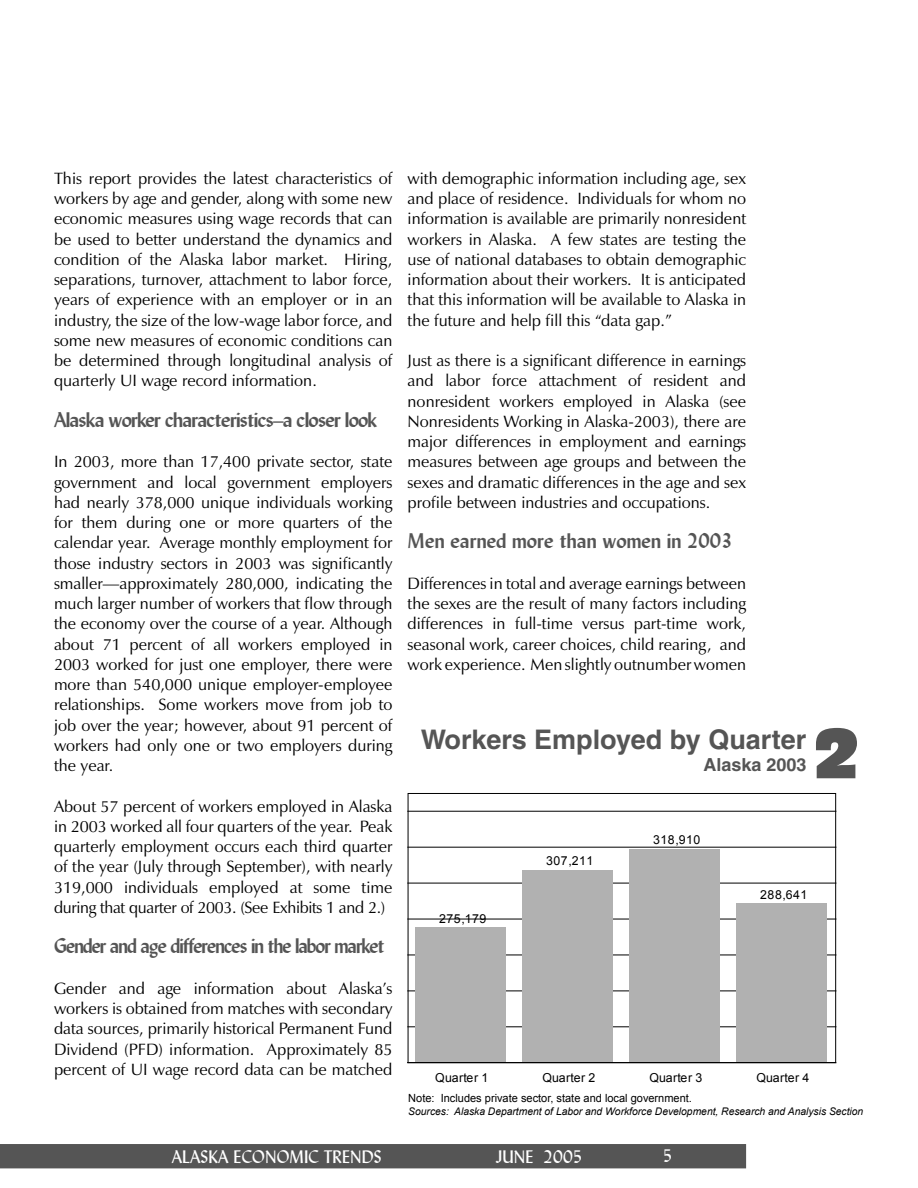
<style>
.page{position:relative;width:918px;height:1188px;background:#fff}
.page>*{position:absolute;margin:0;border:0;box-sizing:border-box;transform-origin:0 0}
.t1{font:66px "Incised 901 BT Compact";color:#555}
.t2{font:700 27px "Helvetica";color:#555}
.t3{font:700 21px "Lydian BT";letter-spacing:-.04em;color:#555}
.t4{font:700 21px "Lydian BT";letter-spacing:-.04em;color:#555;scale:.96 1}
.t5{font:700 21px "Lydian BT";color:#555}
.t6{font:18px "Lydian BT";color:#fff}
.t7{font:700 18px "Helvetica";color:#555}
.t8{font:16.5px/20.2px "Zapf Humanist 601 BT";color:#000;text-align:justify}
.t9{font:12.45px "Arial";letter-spacing:.01em;color:#000}
.t10{font:12.45px "Arial";letter-spacing:.045em;color:#000}
.t11{font:11.25px "Arial";color:#000}
.t12{font:italic 10.5px "Arial";color:#000}
</style>
<div class="page">
<div style="left:0;top:1144px;width:746px;height:24px;background:#555"></div>
<hr style="left:408px;top:1063px;width:428px;height:1px;background:#000">
<hr style="left:408px;top:1027px;width:428px;height:1px;background:#000">
<hr style="left:408px;top:991px;width:428px;height:1px;background:#000">
<hr style="left:408px;top:955px;width:428px;height:1px;background:#000">
<hr style="left:408px;top:919px;width:428px;height:1px;background:#000">
<hr style="left:408px;top:883px;width:428px;height:1px;background:#000">
<hr style="left:408px;top:847px;width:428px;height:1px;background:#000">
<hr style="left:408px;top:811px;width:428px;height:1px;background:#000">
<div style="left:416px;top:928px;width:90px;height:134px;background:#b1b1b1"></div>
<div style="left:523px;top:870px;width:90px;height:192px;background:#b1b1b1"></div>
<div style="left:630px;top:849px;width:90px;height:213px;background:#b1b1b1"></div>
<div style="left:737px;top:903px;width:90px;height:159px;background:#b1b1b1"></div>
<div style="left:408px;top:793px;width:428px;height:270px;border:1px solid #000"></div>
<p class="t8" style="left:54px;top:170px;width:340px">This report provides the latest characteristics of workers by age and gender, along with some new economic measures using wage records that can be used to better understand the dynamics and condition of the Alaska labor market. Hiring, separations, turnover, attachment to labor force, years of experience with an employer or in an industry, the size of the low-wage labor force, and some new measures of economic conditions can be determined through longitudinal analysis of quarterly UI wage record information.</p>
<p class="t3" style="left:54px;top:407px;width:325px">Alaska worker characteristics–a closer look</p>
<p class="t8" style="left:54px;top:453px;width:340px">In 2003, more than 17,400 private sector, state government and local government employers had nearly 378,000 unique individuals working for them during one or more quarters of the calendar year. Average monthly employment for those industry sectors in 2003 was significantly smaller—approximately 280,000, indicating the much larger number of workers that flow through the economy over the course of a year. Although about 71 percent of all workers employed in 2003 worked for just one employer, there were more than 540,000 unique employer-employee relationships. Some workers move from job to job over the year; however, about 91 percent of workers had only one or two employers during the year.</p>
<p class="t8" style="left:54px;top:798px;width:340px">About 57 percent of workers employed in Alaska in 2003 worked all four quarters of the year. Peak quarterly employment occurs each third quarter of the year (July through September), with nearly 319,000 individuals employed at some time during that quarter of 2003. (See Exhibits 1 and 2.)</p>
<p class="t4" style="left:54px;top:933px;width:346px">Gender and age differences in the labor market</p>
<p class="t8" style="left:54px;top:980px;width:340px">Gender and age information about Alaska’s workers is obtained from matches with secondary data sources, primarily historical Permanent Fund Dividend (PFD) information. Approximately 85 percent of UI wage record data can be matched</p>
<p class="t8" style="left:408px;top:170px;width:340px">with demographic information including age, sex and place of residence. Individuals for whom no information is available are primarily nonresident workers in Alaska. A few states are testing the use of national databases to obtain demographic information about their workers. It is anticipated that this information will be available to Alaska in the future and help fill this “data gap.”</p>
<p class="t8" style="left:408px;top:352px;width:340px">Just as there is a significant difference in earnings and labor force attachment of resident and nonresident workers employed in Alaska (see Nonresidents Working in Alaska-2003), there are major differences in employment and earnings measures between age groups and between the sexes and dramatic differences in the age and sex profile between industries and occupations.</p>
<p class="t5" style="left:408px;top:528px;width:326px">Men earned more than women in 2003</p>
<p class="t8" style="left:408px;top:575px;width:340px">Differences in total and average earnings between the sexes are the result of many factors including differences in full-time versus part-time work, seasonal work, career choices, child rearing, and work experience. Men slightly outnumber women</p>
<h2 class="t2" style="left:421px;top:730px;width:387px">Workers Employed by Quarter</h2>
<p class="t7" style="left:703px;top:758px;width:105px">Alaska 2003</p>
<h1 class="t1" style="left:812px;top:715px;width:50px">2</h1>
<p class="t10" style="left:439px;top:912px;width:49px">275,179</p>
<p class="t10" style="left:546px;top:854px;width:49px">307,211</p>
<p class="t10" style="left:653px;top:833px;width:49px">318,910</p>
<p class="t10" style="left:760px;top:888px;width:49px">288,641</p>
<p class="t9" style="left:435px;top:1071px;width:55px">Quarter 1</p>
<p class="t9" style="left:542px;top:1071px;width:55px">Quarter 2</p>
<p class="t9" style="left:649px;top:1071px;width:55px">Quarter 3</p>
<p class="t9" style="left:756px;top:1071px;width:55px">Quarter 4</p>
<p class="t11" style="left:408px;top:1092px;width:285px">Note: Includes private sector, state and local government.</p>
<p class="t12" style="left:408px;top:1106px;width:457px">Sources: Alaska Department of Labor and Workforce Development, Research and Analysis Section</p>
<p class="t6" style="left:172px;top:1146px;width:211px">ALASKA ECONOMIC TRENDS</p>
<p class="t6" style="left:496px;top:1146px;width:88px">JUNE 2005</p>
<p class="t6" style="left:663px;top:1145px;width:11px">5</p>
</div>
